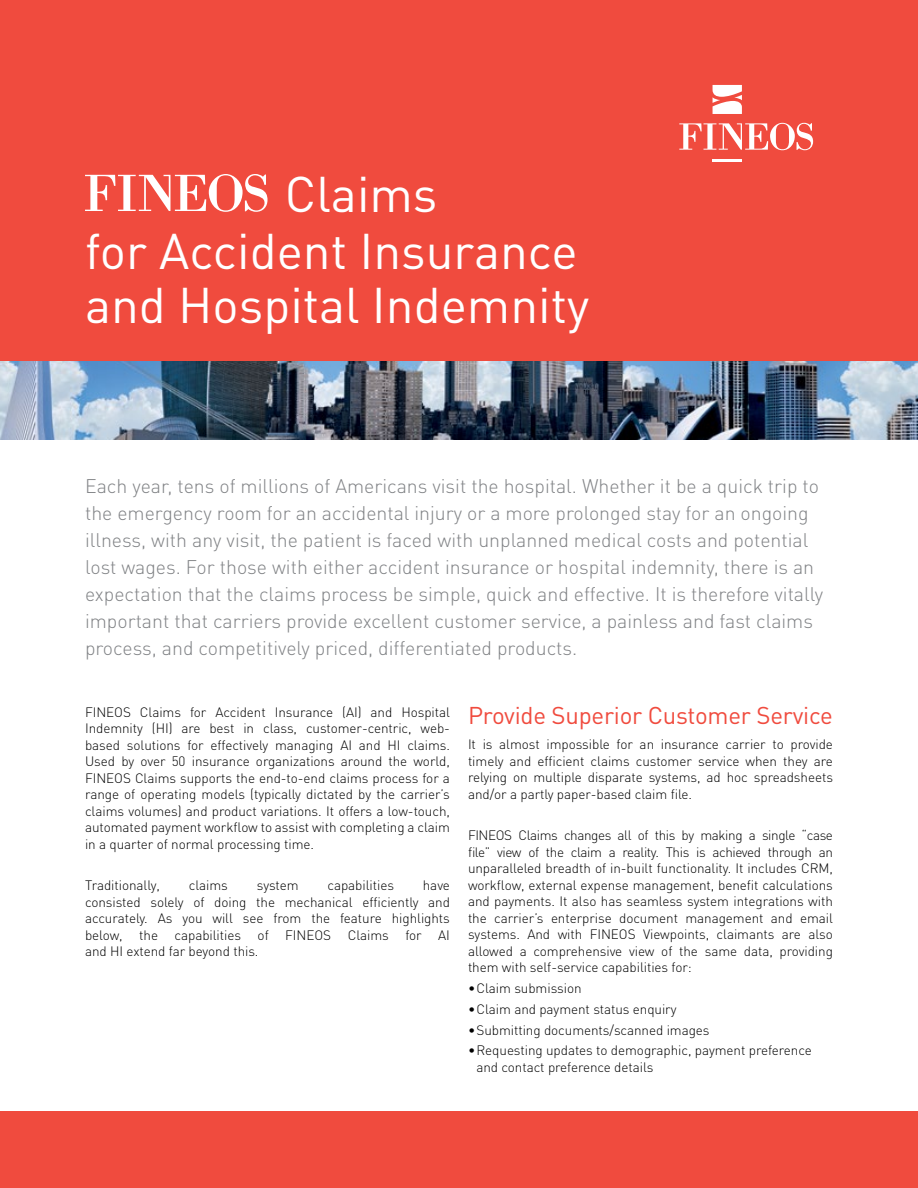
<style>
.page{position:relative;width:918px;height:1188px;background:#fff}
.page>*{position:absolute;margin:0;border:0;box-sizing:border-box;transform-origin:0 0}
.t1{font:49.5px/55.7px "DIN Pro";color:#fff}
.t2{font:24px "DIN Pro";letter-spacing:-.01em;color:#f04b3e}
.t3{font:300 19.5px/27px "DIN Pro";color:#808285}
.t4{font:300 13.5px/16.5px "DIN";letter-spacing:-.005em;color:#000;text-align:justify}
</style>
<div class="page">
<img style="left:0;top:360px;width:918px;height:80px">
<div style="left:0;top:1111px;width:918px;height:77px;background:#f04b3e"></div>
<div style="left:0;top:0;width:918px;height:360px;background:#f04b3e"></div>
<svg style="left:85px;top:174px;width:183px;height:38px"></svg>
<svg style="left:679px;top:123px;width:134px;height:27px"></svg>
<hr style="left:713px;top:159px;width:29px;height:3px;background:#fff">
<svg style="left:713px;top:85px;width:29px;height:29px"></svg>
<h1 class="t1" style="left:85px;top:161px;width:506px;text-indent:200px">Claims<br>for Accident Insurance and Hospital Indemnity</h1>
<p class="t3" style="left:85px;top:470px;width:740px">Each year, tens of millions of Americans visit the hospital. Whether it be a quick trip to the emergency room for an accidental injury or a more prolonged stay for an ongoing illness, with any visit, the patient is faced with unplanned medical costs and potential lost wages. For those with either accident insurance or hospital indemnity, there is an expectation that the claims process be simple, quick and effective. It is therefore vitally important that carriers provide excellent customer service, a painless and fast claims process, and competitively priced, differentiated products.</p>
<p class="t4" style="left:85px;top:704px;width:366px">FINEOS Claims for Accident Insurance (AI) and Hospital Indemnity (HI) are best in class, customer-centric, web&shy;based solutions for effectively managing AI and HI claims.<br>Used by over 50 insurance organizations around the world, FINEOS Claims supports the end-to-end claims process for a range of operating models (typically dictated by the carrier’s claims volumes) and product variations. It offers a low-touch, automated payment workflow to assist with completing a claim in a quarter of normal processing time.</p>
<p class="t4" style="left:85px;top:877px;width:76px">Traditionally,</p>
<p class="t4" style="left:189px;top:877px;width:41px">claims</p>
<p class="t4" style="left:257px;top:877px;width:43px">system</p>
<p class="t4" style="left:328px;top:877px;width:68px">capabilities</p>
<p class="t4" style="left:85px;top:877px;width:366px;text-indent:338px">have consisted solely of doing the mechanical efficiently and accurately. As you will see from the feature highlights below, the capabilities of FINEOS Claims for AI and HI extend far beyond this.</p>
<h2 class="t2" style="left:468px;top:697px;width:366px">Provide Superior Customer Service</h2>
<p class="t4" style="left:468px;top:736px;width:367px">It is almost impossible for an insurance carrier to provide timely and efficient claims customer service when they are relying on multiple disparate systems, ad hoc spreadsheets and/or a partly paper-based claim file.</p>
<p class="t4" style="left:468px;top:827px;width:367px">FINEOS Claims changes all of this by making a single “case file” view of the claim a reality. This is achieved through an unparalleled breadth of in-built functionality. It includes CRM, workflow, external expense management, benefit calculations and payments. It also has seamless system integrations with the carrier’s enterprise document management and email systems. And with FINEOS Viewpoints, claimants are also allowed a comprehensive view of the same data, providing them with self-service capabilities for:</p>
<p class="t4" style="left:468px;top:980px;width:115px">• Claim submission</p>
<p class="t4" style="left:468px;top:1001px;width:210px">• Claim and payment status enquiry</p>
<p class="t4" style="left:468px;top:1021px;width:243px">• Submitting documents/scanned images</p>
<p class="t4" style="left:477px;top:1042px;width:337px;text-indent:-9px">• Requesting updates to demographic, payment preference and contact preference details</p>
</div>
